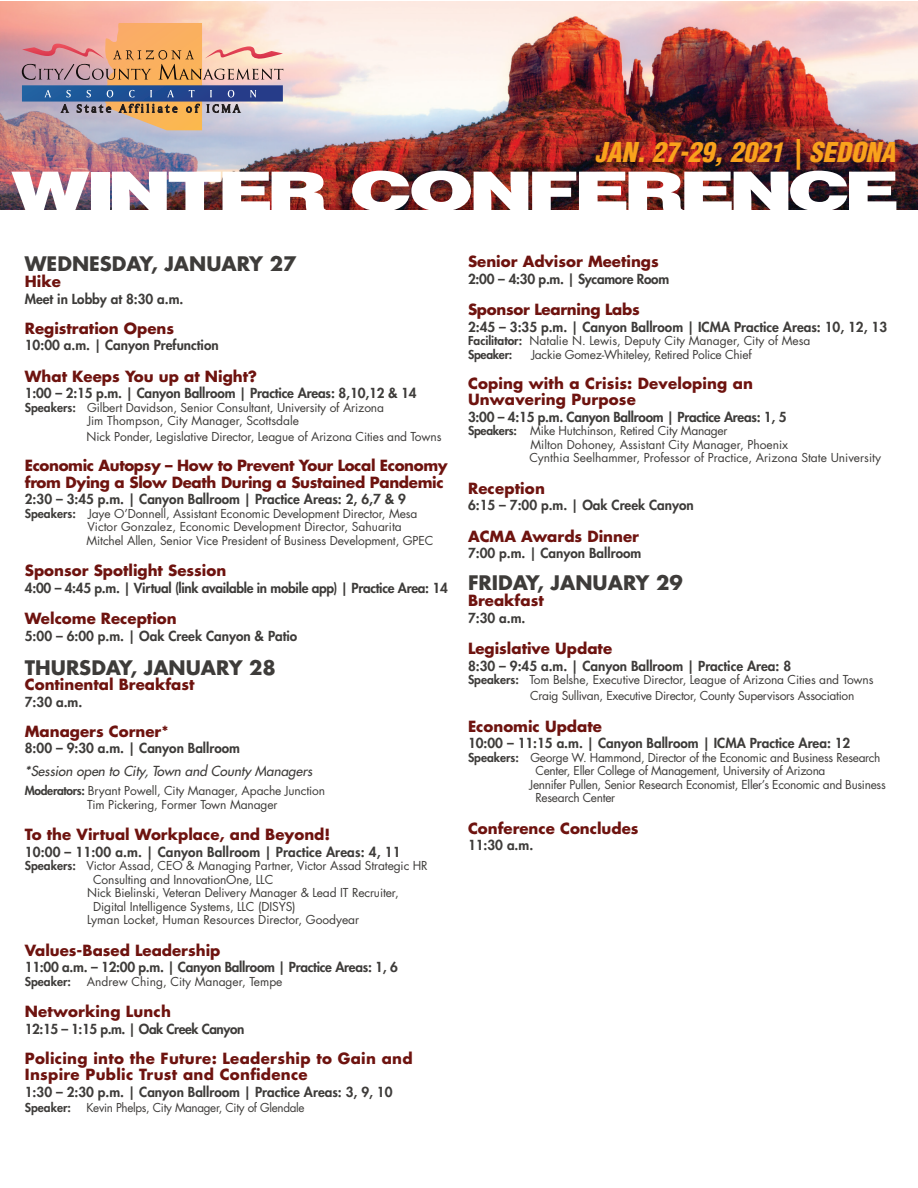
<style>
.page{position:relative;width:918px;height:1188px;background:#fff}
.page>*{position:absolute;margin:0;border:0;box-sizing:border-box;transform-origin:0 0}
.t1{font:900 53.85px "Helvetica LT Std";letter-spacing:-.08em;color:#fff;scale:1.46 1}
.t2{font:italic 900 condensed 26.7px "Helvetica LT Std";color:#f9a21c}
.t3{font:700 19.5px "Futura Std";color:#3e3c3a}
.t4{font:700 15px/16.5px "Futura Std";color:#6e130f}
.t5{font:700 15px/16.5px "Futura Std";letter-spacing:-.025em;color:#6e130f}
.t6{font:700 15px/16.5px "Futura Std";letter-spacing:.02em;color:#6e130f}
.t7{font:700 15px "Futura Std";letter-spacing:-.02em;color:#6e130f}
.t8{font:800 13.5px "Futura Std";color:#3e3c3a}
.t9{font:800 13.5px "Futura Std";letter-spacing:-.02em;color:#3e3c3a}
.t10{font:italic 500 13.5px "Futura Std";color:#3e3c3a}
.t11{font:800 13.5px "Futura Std";letter-spacing:-.03em;color:#3e3c3a}
.t12{font:12px/13.5px "Futura Std";letter-spacing:-.01em;color:#3e3c3a}
.t13{font:800 12px "Futura Std";color:#3e3c3a}
.s1{font-weight:800}
</style>
<div class="page">
<img style="left:0;top:2px;width:918px;height:208px">
<img style="left:22px;top:23px;width:261px;height:107px">
<h2 class="t2" style="left:595px;top:136px;width:302px">JAN. 27-29, 2021 | SEDONA</h2>
<h1 class="t1" style="left:11px;top:156px;width:610px">WINTER CONFERENCE</h1>
<h3 class="t3" style="left:25px;top:251px;width:273px">WEDNESDAY, JANUARY 27</h3>
<p class="t4" style="left:25px;top:273px;width:38px">Hike</p>
<p class="t8" style="left:25px;top:290px;width:160px">Meet in Lobby at 8:30 a.m.</p>
<p class="t4" style="left:25px;top:320px;width:151px">Registration Opens</p>
<p class="t8" style="left:25px;top:337px;width:195px">10:00 a.m. | Canyon Prefunction</p>
<p class="t4" style="left:25px;top:368px;width:234px">What Keeps You up at Night?</p>
<p class="t8" style="left:25px;top:385px;width:393px">1:00 – 2:15 p.m. | Canyon Ballroom | Practice Areas: 8,10,12 &amp; 14</p>
<p class="t12" style="left:87px;top:401px;width:298px;text-indent:-63px"><span class="s1">Speakers:</span> Gilbert Davidson, Senior Consultant, University of Arizona<br>Jim Thompson, City Manager, Scottsdale</p>
<p class="t12" style="left:87px;top:430px;width:357px">Nick Ponder, Legislative Director, League of Arizona Cities and Towns</p>
<p class="t5" style="left:25px;top:457px;width:424px">Economic Autopsy – How to Prevent Your Local Economy from Dying a Slow Death During a Sustained Pandemic</p>
<p class="t8" style="left:25px;top:491px;width:383px">2:30 – 3:45 p.m. | Canyon Ballroom | Practice Areas: 2, 6,7 &amp; 9</p>
<p class="t12" style="left:87px;top:507px;width:348px;text-indent:-62px"><span class="s1">Speakers:</span> Jaye O’Donnell, Assistant Economic Development Director, Mesa<br>Victor Gonzalez, Economic Development Director, Sahuarita<br>Mitchel Allen, Senior Vice President of Business Development, GPEC</p>
<p class="t4" style="left:25px;top:562px;width:203px">Sponsor Spotlight Session</p>
<p class="t9" style="left:25px;top:579px;width:425px">4:00 – 4:45 p.m. | Virtual (link available in mobile app) | Practice Area: 14</p>
<p class="t4" style="left:25px;top:610px;width:153px">Welcome Reception</p>
<p class="t8" style="left:25px;top:627px;width:274px">5:00 – 6:00 p.m. | Oak Creek Canyon &amp; Patio</p>
<h3 class="t3" style="left:25px;top:655px;width:253px">THURSDAY, JANUARY 28</h3>
<p class="t4" style="left:25px;top:676px;width:171px">Continental Breakfast</p>
<p class="t8" style="left:25px;top:693px;width:59px">7:30 a.m.</p>
<p class="t4" style="left:25px;top:723px;width:145px">Managers Corner*</p>
<p class="t8" style="left:25px;top:740px;width:217px">8:00 – 9:30 a.m. | Canyon Ballroom</p>
<p class="t10" style="left:25px;top:762px;width:289px">*Session open to City, Town and County Managers</p>
<p class="t12" style="left:87px;top:784px;width:239px;text-indent:-62px"><span class="s1">Moderators:</span> Bryant Powell, City Manager, Apache Junction<br>Tim Pickering, Former Town Manager</p>
<p class="t4" style="left:25px;top:826px;width:307px">To the Virtual Workplace, and Beyond!</p>
<p class="t8" style="left:25px;top:843px;width:377px">10:00 – 11:00 a.m. | Canyon Ballroom | Practice Areas: 4, 11</p>
<p class="t12" style="left:25px;top:859px;width:404px"><span class="s1">Speakers:</span> Victor Assad, CEO &amp; Managing Partner, Victor Assad Strategic HR</p>
<p class="t12" style="left:93px;top:873px;width:182px">Consulting and InnovationOne, LLC</p>
<p class="t12" style="left:87px;top:886px;width:313px">Nick Bielinski, Veteran Delivery Manager &amp; Lead IT Recruiter,</p>
<p class="t12" style="left:93px;top:900px;width:204px">Digital Intelligence Systems, LLC (DISYS)</p>
<p class="t12" style="left:87px;top:913px;width:273px">Lyman Locket, Human Resources Director, Goodyear</p>
<p class="t4" style="left:25px;top:942px;width:197px">Values-Based Leadership</p>
<p class="t9" style="left:25px;top:959px;width:375px">11:00 a.m. – 12:00 p.m. | Canyon Ballroom | Practice Areas: 1, 6</p>
<p class="t13" style="left:25px;top:974px;width:48px">Speaker:</p>
<p class="t12" style="left:87px;top:975px;width:197px">Andrew Ching, City Manager, Tempe</p>
<p class="t4" style="left:25px;top:1003px;width:148px">Networking Lunch</p>
<p class="t11" style="left:25px;top:1020px;width:221px">12:15 – 1:15 p.m. | Oak Creek Canyon</p>
<p class="t6" style="left:25px;top:1050px;width:389px">Policing into the Future: Leadership to Gain and<br>Inspire Public Trust and Confidence</p>
<p class="t8" style="left:25px;top:1083px;width:369px">1:30 – 2:30 p.m. | Canyon Ballroom | Practice Areas: 3, 9, 10</p>
<p class="t13" style="left:25px;top:1100px;width:48px">Speaker:</p>
<p class="t12" style="left:86px;top:1101px;width:220px">Kevin Phelps, City Manager, City of Glendale</p>
<p class="t4" style="left:468px;top:253px;width:192px">Senior Advisor Meetings</p>
<p class="t9" style="left:468px;top:270px;width:203px">2:00 – 4:30 p.m. | Sycamore Room</p>
<p class="t7" style="left:468px;top:300px;width:173px">Sponsor Learning Labs</p>
<p class="t8" style="left:468px;top:318px;width:421px">2:45 – 3:35 p.m. | Canyon Ballroom | ICMA Practice Areas: 10, 12, 13</p>
<p class="t12" style="left:468px;top:334px;width:344px"><span class="s1">Facilitator:</span> Natalie N. Lewis, Deputy City Manager, City of Mesa<br><span class="s1">Speaker:</span></p>
<p class="t12" style="left:531px;top:348px;width:222px">Jackie Gomez-Whiteley, Retired Police Chief</p>
<p class="t4" style="left:468px;top:375px;width:287px">Coping with a Crisis: Developing an<br>Unwavering Purpose</p>
<p class="t9" style="left:468px;top:408px;width:320px">3:00 – 4:15 p.m. Canyon Ballroom | Practice Areas: 1, 5</p>
<p class="t12" style="left:529px;top:424px;width:353px;text-indent:-61px"><span class="s1">Speakers:</span> Mike Hutchinson, Retired City Manager<br>Milton Dohoney, Assistant City Manager, Phoenix<br>Cynthia Seelhammer, Professor of Practice, Arizona State University</p>
<p class="t4" style="left:468px;top:480px;width:78px">Reception</p>
<p class="t8" style="left:468px;top:497px;width:227px">6:15 – 7:00 p.m. | Oak Creek Canyon</p>
<p class="t4" style="left:468px;top:528px;width:172px">ACMA Awards Dinner</p>
<p class="t8" style="left:468px;top:545px;width:175px">7:00 p.m. | Canyon Ballroom</p>
<h3 class="t3" style="left:468px;top:570px;width:216px">FRIDAY, JANUARY 29</h3>
<p class="t4" style="left:468px;top:592px;width:77px">Breakfast</p>
<p class="t8" style="left:468px;top:609px;width:59px">7:30 a.m.</p>
<p class="t4" style="left:468px;top:640px;width:146px">Legislative Update</p>
<p class="t8" style="left:468px;top:657px;width:325px">8:30 – 9:45 a.m. | Canyon Ballroom | Practice Area: 8</p>
<p class="t12" style="left:530px;top:672px;width:345px;line-height:15.8px;text-indent:-62px"><span class="s1">Speakers:</span> Tom Belshe, Executive Director, League of Arizona Cities and Towns<br>Craig Sullivan, Executive Director, County Supervisors Association</p>
<p class="t4" style="left:468px;top:718px;width:135px">Economic Update</p>
<p class="t8" style="left:468px;top:735px;width:384px">10:00 – 11:15 a.m. | Canyon Ballroom | ICMA Practice Area: 12</p>
<p class="t12" style="left:468px;top:751px;width:414px"><span class="s1">Speakers:</span> George W. Hammond, Director of the Economic and Business Research</p>
<p class="t12" style="left:535px;top:764px;width:292px">Center, Eller College of Management, University of Arizona</p>
<p class="t12" style="left:530px;top:778px;width:358px">Jennifer Pullen, Senior Research Economist, Eller’s Economic and Business</p>
<p class="t12" style="left:535px;top:791px;width:81px">Research Center</p>
<p class="t4" style="left:468px;top:820px;width:172px">Conference Concludes</p>
<p class="t8" style="left:468px;top:837px;width:67px">11:30 a.m.</p>
</div>
